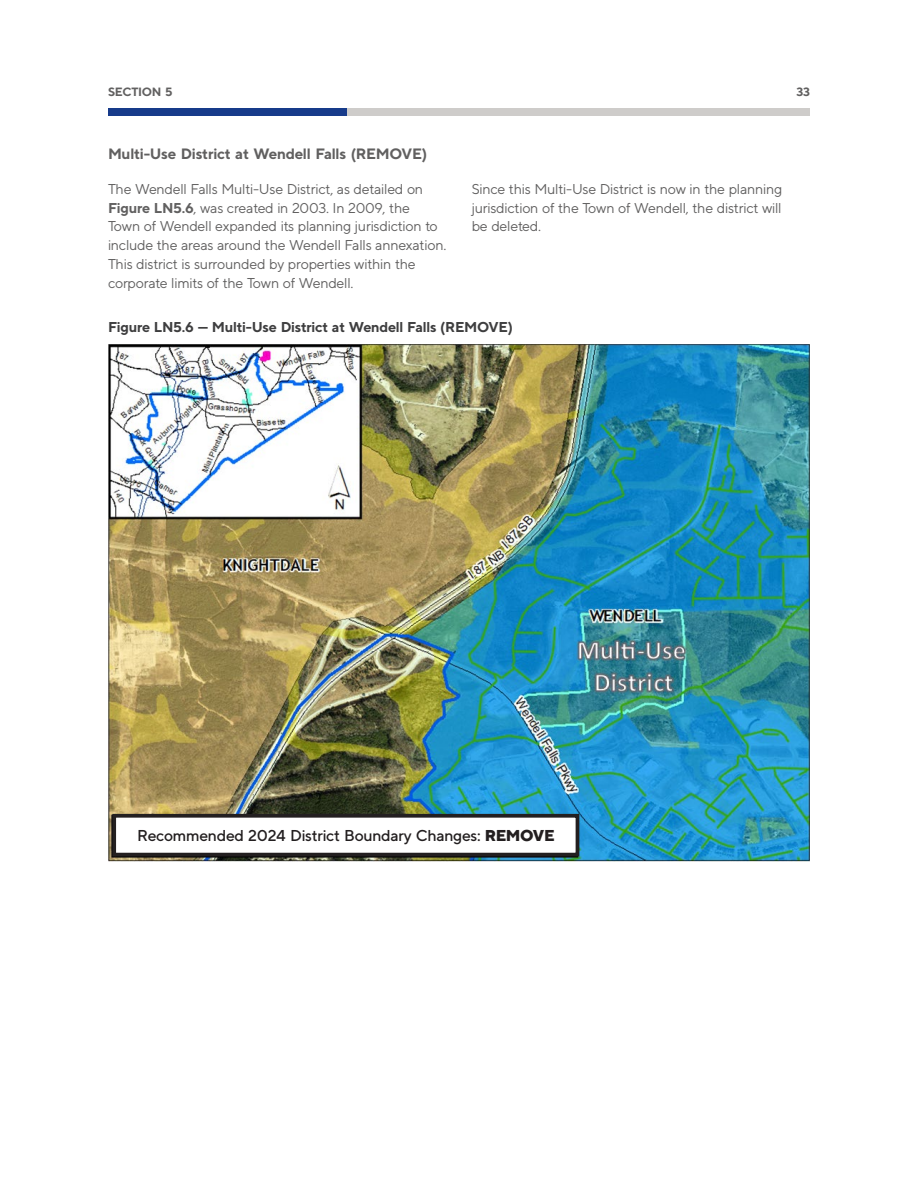
<style>
.page{position:relative;width:918px;height:1188px;background:#fff}
.page>*{position:absolute;margin:0;border:0;box-sizing:border-box;transform-origin:0 0}
.Body{font:500 15.75px "TT Norms";letter-spacing:-.02em;color:#231f20}
.Body_header{font:700 15px "TT Norms";letter-spacing:-.02em;color:#616060}
.Body-2{font:14.25px/18.8px "TT Norms";letter-spacing:-.02em;color:#616060}
.Graphic_title{font:700 14.25px "TT Norms";letter-spacing:-.02em;color:#3e3e3f}
.t1{font:700 12px "TT Norms";letter-spacing:-.025em;color:#616060}
.s1{font-weight:700}
.s2{font-weight:800}
</style>
<div class="page">
<div style="left:109px;top:108px;width:701px;height:8px;background:#ceccca"></div>
<div style="left:108px;top:108px;width:239px;height:8px;background:#173b8a"></div>
<img style="left:108px;top:345px;width:702px;height:516px">
<svg style="left:110px;top:812px;width:471px;height:46px"></svg>
<p class="t1" style="left:108px;top:85px;width:66px">SECTION 5</p>
<p class="t1" style="left:797px;top:85px;width:15px">33</p>
<p class="Body_header" style="left:108px;top:144px;width:321px">Multi-Use District at Wendell Falls (REMOVE)</p>
<p class="Body-2" style="left:108px;top:179px;width:340px">The Wendell Falls Multi-Use District, as detailed on <span class="s1">Figure LN5.6</span>, was created in 2003. In 2009, the<br>Town of Wendell expanded its planning jurisdiction to include the areas around the Wendell Falls annexation.<br>This district is surrounded by properties within the corporate limits of the Town of Wendell.</p>
<p class="Body-2" style="left:472px;top:179px;width:312px;text-align:justify">Since this Multi-Use District is now in the planning jurisdiction of the Town of Wendell, the district will be deleted.</p>
<p class="Graphic_title" style="left:108px;top:318px;width:406px">Figure LN5.6 — Multi-Use District at Wendell Falls (REMOVE)</p>
<p class="Body" style="left:137px;top:825px;width:419px">Recommended 2024 District Boundary Changes: <span class="s2">REMOVE</span></p>
</div>
